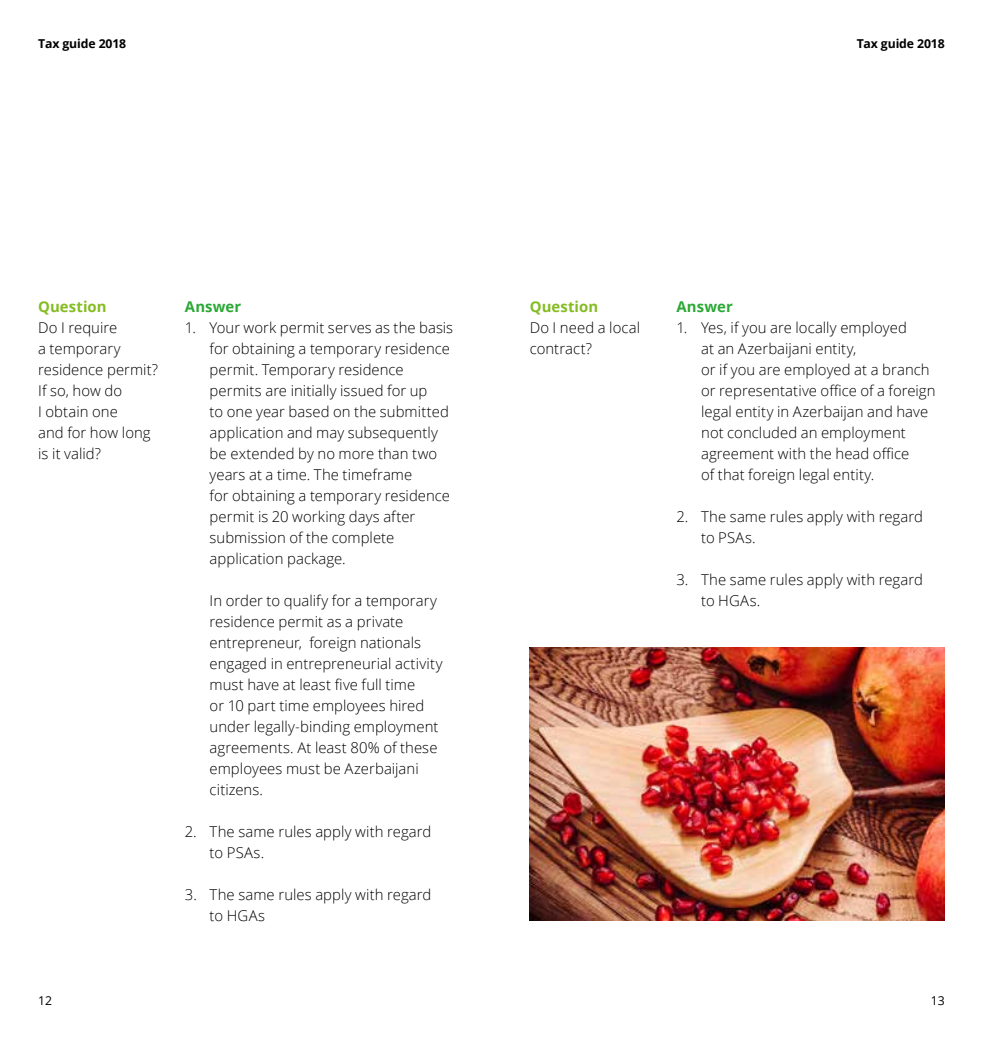
<style>
.page{position:relative;width:983px;height:1042px;background:#fff}
.page>*{position:absolute;margin:0;border:0;box-sizing:border-box;transform-origin:0 0}
.t1{font:300 14.88px/21px "Open Sans";letter-spacing:.005em;color:#000}
.t2{font:700 14.88px "Open Sans";letter-spacing:.005em;color:#85bc22}
.t3{font:700 14.88px "Open Sans";letter-spacing:.005em;color:#2ba835}
.t4{font:700 12.25px "Open Sans";letter-spacing:-.01em;color:#000}
.t5{font:12.25px "Open Sans";color:#000}
</style>
<div class="page">
<img style="left:529px;top:648px;width:415px;height:273px">
<p class="t4" style="left:38px;top:35px;width:90px">Tax guide 2018</p>
<p class="t4" style="left:856px;top:35px;width:90px">Tax guide 2018</p>
<p class="t2" style="left:38px;top:296px;width:70px">Question</p>
<p class="t1" style="left:38px;top:316px;width:121px">Do I require<br>a temporary residence permit?<br>If so, how do<br>I obtain one<br>and for how long is it valid?</p>
<p class="t3" style="left:185px;top:296px;width:58px">Answer</p>
<p class="t1" style="left:209px;top:316px;width:245px;text-indent:-25px">1. Your work permit serves as the basis for obtaining a temporary residence permit. Temporary residence permits are initially issued for up<br>to one year based on the submitted application and may subsequently be extended by no more than two years at a time. The timeframe<br>for obtaining a temporary residence permit is 20 working days after submission of the complete application package.</p>
<p class="t1" style="left:209px;top:589px;width:234px">In order to qualify for a temporary residence permit as a private entrepreneur, foreign nationals engaged in entrepreneurial activity must have at least five full time<br>or 10 part time employees hired under legally-binding employment agreements. At least 80% of these employees must be Azerbaijani citizens.</p>
<p class="t1" style="left:209px;top:820px;width:223px;text-indent:-25px">2. The same rules apply with regard to PSAs.</p>
<p class="t1" style="left:209px;top:883px;width:223px;text-indent:-25px">3. The same rules apply with regard to HGAs</p>
<p class="t5" style="left:38px;top:992px;width:15px">12</p>
<p class="t2" style="left:529px;top:296px;width:70px">Question</p>
<p class="t1" style="left:529px;top:316px;width:112px">Do I need a local contract?</p>
<p class="t3" style="left:676px;top:296px;width:58px">Answer</p>
<p class="t1" style="left:701px;top:316px;width:236px;text-indent:-25px">1. Yes, if you are locally employed<br>at an Azerbaijani entity,<br>or if you are employed at a branch or representative office of a foreign legal entity in Azerbaijan and have not concluded an employment agreement with the head office<br>of that foreign legal entity.</p>
<p class="t1" style="left:701px;top:505px;width:223px;text-indent:-25px">2. The same rules apply with regard to PSAs.</p>
<p class="t1" style="left:701px;top:568px;width:223px;text-indent:-25px">3. The same rules apply with regard to HGAs.</p>
<p class="t5" style="left:930px;top:992px;width:15px">13</p>
</div>
